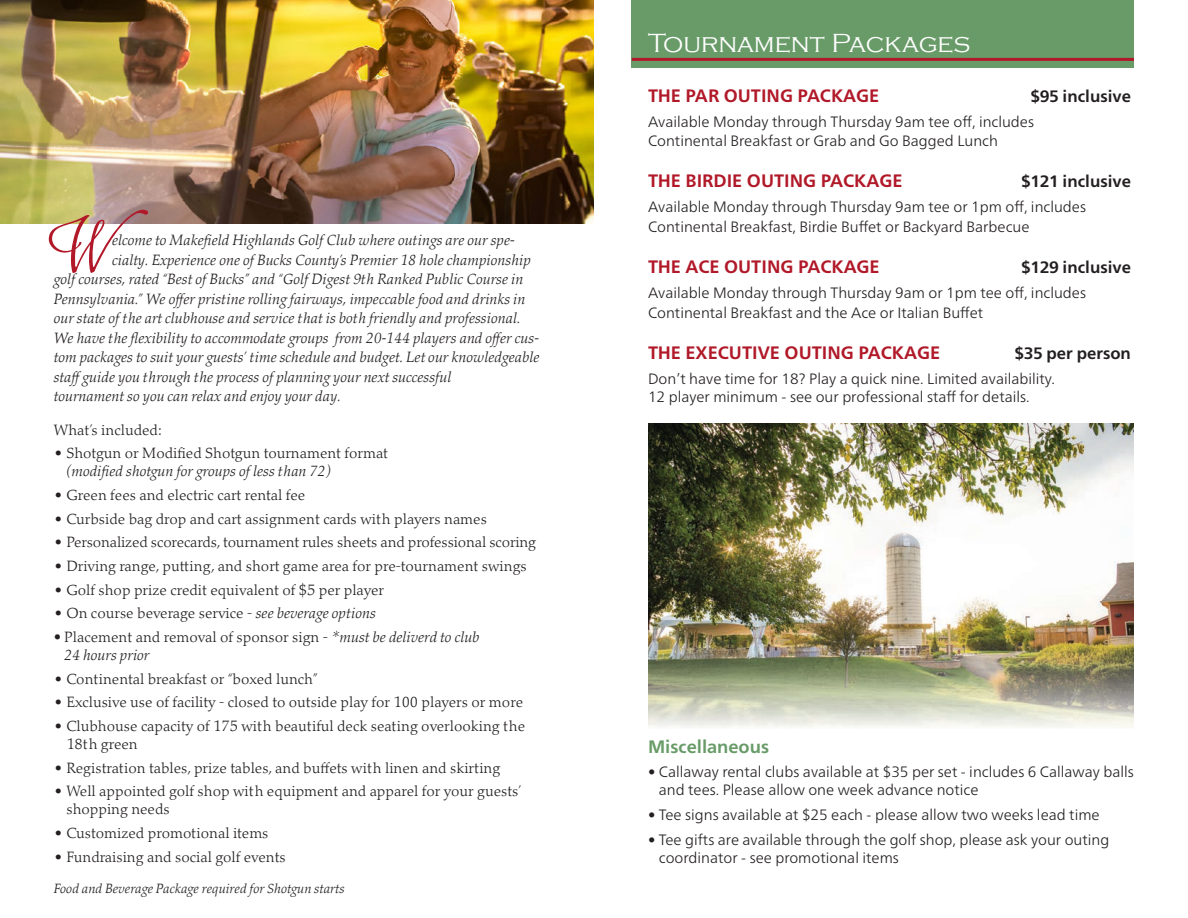
<style>
.page{position:relative;width:1188px;height:918px;background:#fff}
.page>*{position:absolute;margin:0;border:0;box-sizing:border-box;transform-origin:0 0}
.t1{font:51.75px "Aphrodite Stylistic";color:#b11929}
.t2{font:300 27px "Copperplate Gothic";color:#fff}
.t3{font:700 18px "Frutiger Neue LT Pro";color:#b11929}
.t4{font:700 18px "Frutiger Neue LT Pro";color:#689b68}
.t5{font:700 16.5px "Frutiger Neue LT Pro";color:#231f20}
.t6{font:300 15px/18px "Palatino Nova";color:#231f20}
.t7{font:300 15px/18px "Frutiger Neue LT Pro";color:#231f20}
.t8{font:italic 300 15px/18px "Palatino Nova";color:#231f20}
.t9{font:italic 300 13.5px "Palatino Nova";color:#231f20}
.s1{font-style:italic}
.s2{font-style:normal}
</style>
<div class="page">
<img style="left:0;top:0;width:594px;height:224px">
<div style="left:632px;top:0;width:502px;height:68px;background:#689b68"></div>
<hr style="left:632px;top:58px;width:502px;height:3px;background:#b11929">
<img style="left:648px;top:424px;width:486px;height:304px">
<p class="t1" style="left:47px;top:225px;width:104px">W</p>
<p class="t8" style="left:112px;top:232px;width:404px">elcome to Makefield Highlands Golf Club where outings are our spe-</p>
<p class="t8" style="left:112px;top:252px;width:420px">cialty. Experience one of Bucks County’s Premier 18 hole championship</p>
<p class="t8" style="left:54px;top:271px;width:471px">golf courses, rated “Best of Bucks” and “Golf Digest 9th Ranked Public Course in</p>
<p class="t8" style="left:54px;top:291px;width:473px">Pennsylvania.” We offer pristine rolling fairways, impeccable food and drinks in</p>
<p class="t8" style="left:54px;top:310px;width:468px">our state of the art clubhouse and service that is both friendly and professional.</p>
<p class="t8" style="left:54px;top:330px;width:487px">We have the flexibility to accommodate groups from 20-144 players and offer cus-</p>
<p class="t8" style="left:54px;top:349px;width:487px">tom packages to suit your guests’ time schedule and budget. Let our knowledgeable</p>
<p class="t8" style="left:54px;top:369px;width:399px">staff guide you through the process of planning your next successful</p>
<p class="t8" style="left:54px;top:388px;width:289px">tournament so you can relax and enjoy your day.</p>
<p class="t6" style="left:54px;top:421px;width:109px">What’s included:</p>
<p class="t6" style="left:66px;top:445px;width:323px;text-indent:-13px">• Shotgun or Modified Shotgun tournament format <span class="s1">(modified shotgun for groups of less than 72)</span></p>
<p class="t6" style="left:54px;top:486px;width:253px">• Green fees and electric cart rental fee</p>
<p class="t6" style="left:54px;top:510px;width:435px">• Curbside bag drop and cart assignment cards with players names</p>
<p class="t6" style="left:54px;top:534px;width:484px">• Personalized scorecards, tournament rules sheets and professional scoring</p>
<p class="t6" style="left:54px;top:557px;width:475px">• Driving range, putting, and short game area for pre-tournament swings</p>
<p class="t6" style="left:54px;top:581px;width:332px">• Golf shop prize credit equivalent of $5 per player</p>
<p class="t6" style="left:54px;top:605px;width:324px">• On course beverage service - <span class="s1">see beverage options</span></p>
<p class="t8" style="left:64px;top:629px;width:417px;text-indent:-10px">• <span class="s2">Placement and removal of sponsor sign -</span> *must be deliverd to club<br>24 hours prior</p>
<p class="t6" style="left:54px;top:670px;width:266px">• Continental breakfast or “boxed lunch”</p>
<p class="t6" style="left:54px;top:694px;width:471px">• Exclusive use of facility - closed to outside play for 100 players or more</p>
<p class="t6" style="left:66px;top:717px;width:460px;text-indent:-13px">• Clubhouse capacity of 175 with beautiful deck seating overlooking the<br>18th green</p>
<p class="t6" style="left:54px;top:759px;width:448px">• Registration tables, prize tables, and buffets with linen and skirting</p>
<p class="t6" style="left:66px;top:783px;width:457px;text-indent:-13px">• Well appointed golf shop with equipment and apparel for your guests’ shopping needs</p>
<p class="t6" style="left:54px;top:824px;width:216px">• Customized promotional items</p>
<p class="t6" style="left:54px;top:848px;width:234px">• Fundraising and social golf events</p>
<p class="t9" style="left:54px;top:881px;width:292px">Food and Beverage Package required for Shotgun starts</p>
<p class="t2" style="left:648px;top:29px;width:324px">Tournament Packages</p>
<p class="t3" style="left:648px;top:85px;width:233px">THE PAR OUTING PACKAGE</p>
<p class="t5" style="left:1030px;top:86px;width:102px">$95 inclusive</p>
<p class="t7" style="left:648px;top:111px;width:388px;line-height:19.5px">Available Monday through Thursday 9am tee off, includes<br>Continental Breakfast or Grab and Go Bagged Lunch</p>
<p class="t3" style="left:648px;top:171px;width:256px">THE BIRDIE OUTING PACKAGE</p>
<p class="t5" style="left:1021px;top:172px;width:111px">$121 inclusive</p>
<p class="t7" style="left:648px;top:197px;width:440px;line-height:19.5px">Available Monday through Thursday 9am tee or 1pm off, includes<br>Continental Breakfast, Birdie Buffet or Backyard Barbecue</p>
<p class="t3" style="left:648px;top:256px;width:233px">THE ACE OUTING PACKAGE</p>
<p class="t5" style="left:1021px;top:258px;width:111px">$129 inclusive</p>
<p class="t7" style="left:648px;top:283px;width:440px;line-height:19.8px">Available Monday through Thursday 9am or 1pm tee off, includes<br>Continental Breakfast and the Ace or Italian Buffet</p>
<p class="t3" style="left:648px;top:342px;width:294px">THE EXECUTIVE OUTING PACKAGE</p>
<p class="t5" style="left:1014px;top:344px;width:118px">$35 per person</p>
<p class="t7" style="left:648px;top:369px;width:409px">Don’t have time for 18? Play a quick nine. Limited availability.<br>12 player minimum - see our professional staff for details.</p>
<p class="t4" style="left:648px;top:736px;width:123px">Miscellaneous</p>
<p class="t7" style="left:659px;top:763px;width:477px;text-indent:-11px">• Callaway rental clubs available at $35 per set - includes 6 Callaway balls and tees. Please allow one week advance notice</p>
<p class="t7" style="left:648px;top:806px;width:453px">• Tee signs available at $25 each - please allow two weeks lead time</p>
<p class="t7" style="left:659px;top:830px;width:452px;text-indent:-11px">• Tee gifts are available through the golf shop, please ask your outing coordinator - see promotional items</p>
</div>
